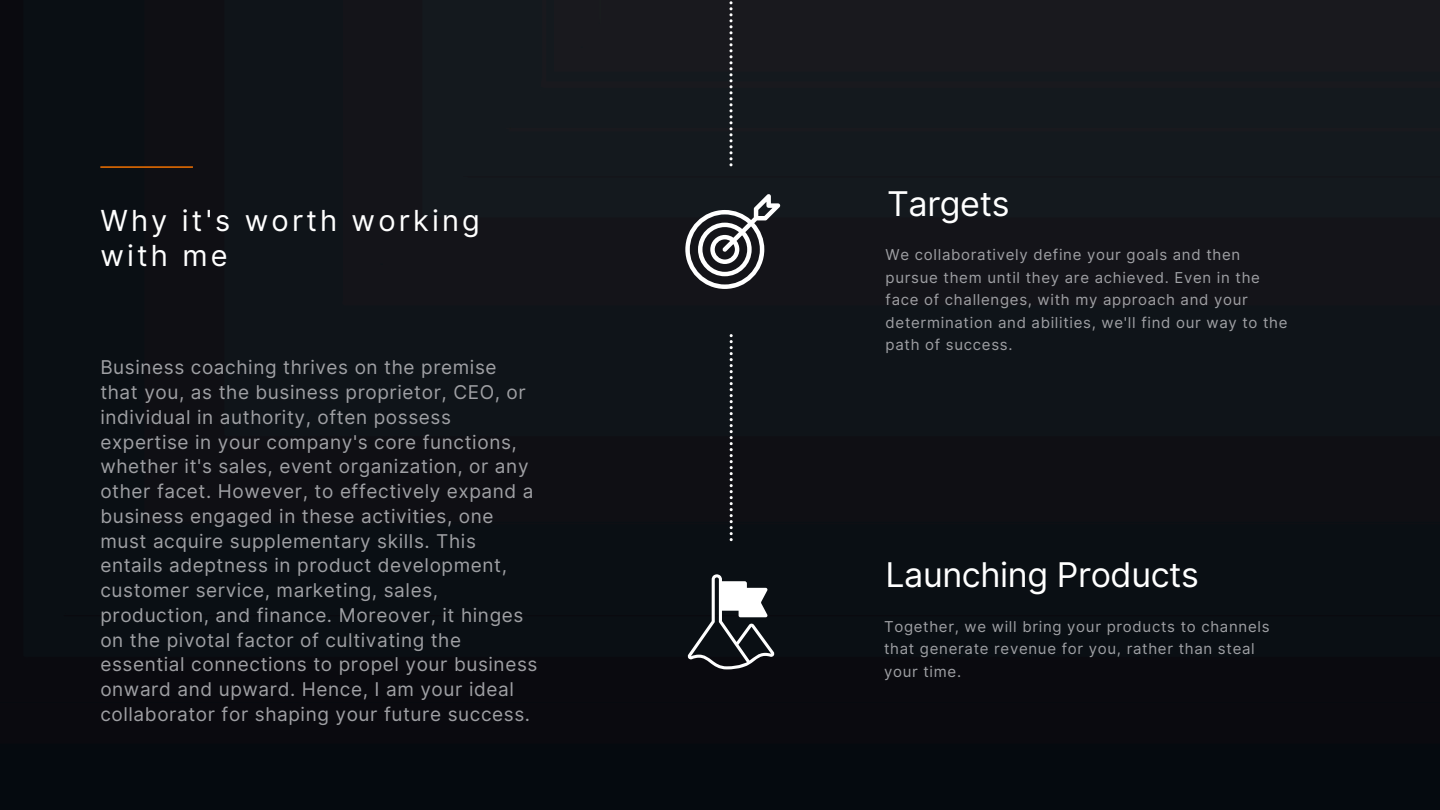
<style>
.page{position:relative;width:1440px;height:810px;background:#fff}
.page>*{position:absolute;margin:0;border:0;box-sizing:border-box;transform-origin:0 0}
.t1{font:34px "Inter";letter-spacing:-.01em;color:#fff}
.t2{font:29px/35.2px "Inter";letter-spacing:.11em;color:#fff}
.t3{font:19px/24.8px "Inter";letter-spacing:.03em;color:#9fa0a4}
.t4{font:15px/22.5px "Inter";letter-spacing:.045em;color:#9fa0a4}
</style>
<div class="page">
<img style="left:0;top:0;width:1440px;height:810px">
<hr style="left:100px;top:166px;width:93px;height:2px;background:#f27100">
<svg style="left:730px;top:334px;width:3px;height:207px"></svg>
<svg style="left:730px;top:1px;width:3px;height:165px"></svg>
<svg style="left:688px;top:574px;width:86px;height:95px"></svg>
<svg style="left:685px;top:194px;width:95px;height:95px"></svg>
<h3 class="t2" style="left:100px;top:203px;width:381px">Why it's worth working with me</h3>
<h2 class="t3" style="left:100px;top:355px;width:439px">Business coaching thrives on the premise that you, as the business proprietor, CEO, or individual in authority, often possess expertise in your company's core functions, whether it's sales, event organization, or any other facet. However, to effectively expand a business engaged in these activities, one must acquire supplementary skills. This entails adeptness in product development, customer service, marketing, sales, production, and finance. Moreover, it hinges on the pivotal factor of cultivating the essential connections to propel your business onward and upward. Hence, I am your ideal collaborator for shaping your future success.</h2>
<p class="t1" style="left:887px;top:183px;width:124px">Targets</p>
<p class="t4" style="left:886px;top:244px;width:403px">We collaboratively define your goals and then pursue them until they are achieved. Even in the face of challenges, with my approach and your determination and abilities, we'll find our way to the path of success.</p>
<p class="t1" style="left:886px;top:554px;width:315px">Launching Products</p>
<h1 class="t4" style="left:884px;top:615px;width:387px">Together, we will bring your products to channels that generate revenue for you, rather than steal your time.</h1>
</div>
